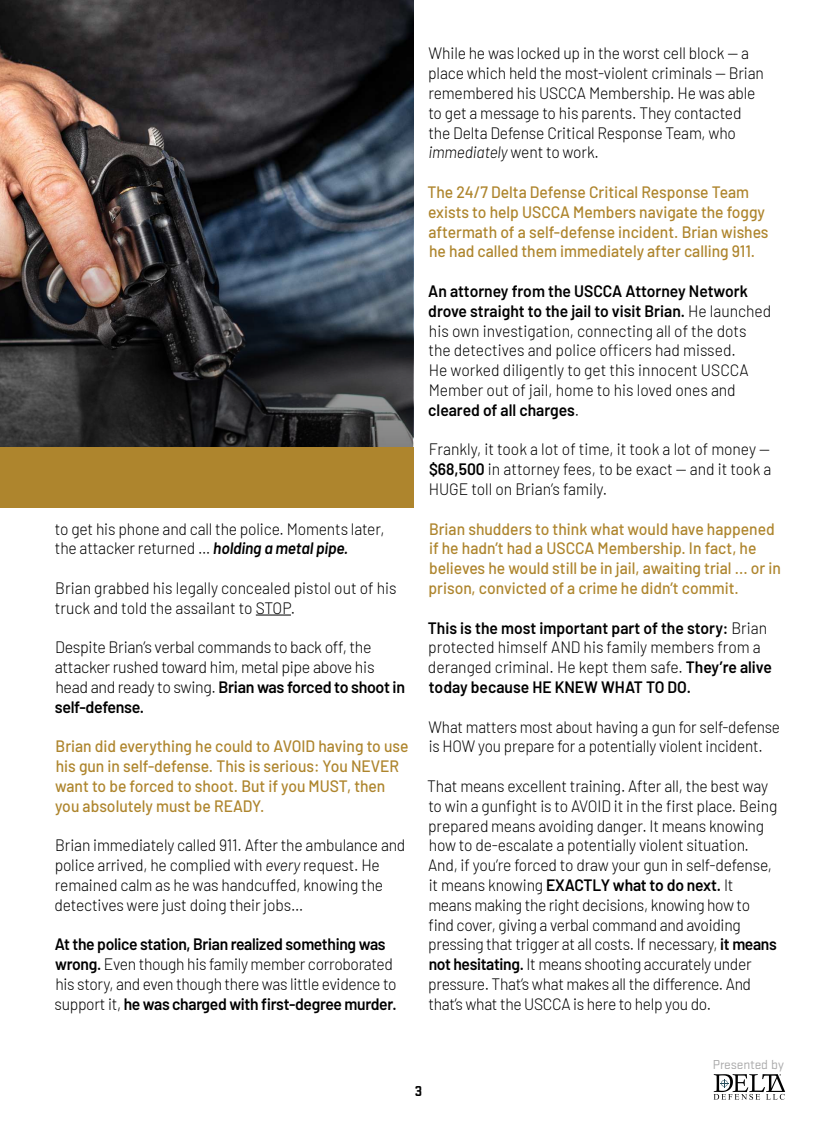
<style>
.page{position:relative;width:837px;height:1134px;background:#fff}
.page>*{position:absolute;margin:0;border:0;box-sizing:border-box;transform-origin:0 0}
.t1{font:300 16.5px/19.8px "Barlow";letter-spacing:-.01em;color:#000;scale:.95 1}
.t2{font:500 16.5px/19.8px "Barlow";color:#ae852d;scale:.95 1}
.t3{font:300 16.5px/19.8px "Barlow";letter-spacing:-.01em;color:#000}
.t4{font:300 16.5px/19.8px "Barlow";letter-spacing:-.01em;color:#000;scale:.93 1}
.t5{font:700 15px "Stratum 1";color:#000}
.t6{font:13.5px "Stratum 1";color:#aaaaab}
.s1{font-weight:600;font-style:italic}
.s2{font-weight:600}
.s3{font-style:italic}
</style>
<div class="page">
<svg style="left:714px;top:1074px;width:71px;height:26px"></svg>
<img style="left:0;top:0;width:413px;height:168px">
<hr style="left:256px;top:615px;width:35px;height:1px;background:#000">
<img style="left:0;top:168px;width:413px;height:279px">
<div style="left:0;top:447px;width:413px;height:61px;background:#ae852d"></div>
<p class="t1" style="left:55px;top:520px;width:348px">to get his phone and call the police. Moments later, the attacker returned … <span class="s1">holding a metal pipe.</span></p>
<p class="t1" style="left:55px;top:579px;width:361px">Brian grabbed his legally concealed pistol out of his truck and told the assailant to STOP.</p>
<p class="t3" style="left:55px;top:639px;width:352px">Despite Brian’s verbal commands to back off, the attacker rushed toward him, metal pipe above his head and ready to swing. <span class="s2">Brian was forced to shoot in self-defense.</span></p>
<p class="t2" style="left:55px;top:738px;width:374px">Brian did everything he could to AVOID having to use his gun in self-defense. This is serious: You NEVER want to be forced to shoot. But if you MUST, then you absolutely must be READY.</p>
<p class="t1" style="left:54px;top:837px;width:371px">Brian immediately called 911. After the ambulance and police arrived, he complied with <span class="s3">every</span> request. He remained calm as he was handcuffed, knowing the detectives were just doing their jobs…</p>
<p class="t1" style="left:55px;top:936px;width:362px"><span class="s2">At the police station, Brian realized something was wrong.</span> Even though his family member corroborated his story, and even though there was little evidence to support it, <span class="s2">he was charged with first-degree murder.</span></p>
<p class="t1" style="left:428px;top:45px;width:355px">While he was locked up in the worst cell block — a place which held the most-violent criminals — Brian remembered his USCCA Membership. He was able to get a message to his parents. They contacted the Delta Defense Critical Response Team, who <span class="s3">immediately</span> went to work.</p>
<p class="t2" style="left:427px;top:184px;width:361px">The 24/7 Delta Defense Critical Response Team exists to help USCCA Members navigate the foggy aftermath of a self-defense incident. Brian wishes he had called them immediately after calling 911.</p>
<p class="t1" style="left:428px;top:282px;width:363px"><span class="s2">An attorney from the USCCA Attorney Network drove straight to the jail to visit Brian.</span> He launched his own investigation, connecting all of the dots the detectives and police officers had missed.<br>He worked diligently to get this innocent USCCA Member out of jail, home to his loved ones and <span class="s2">cleared of all charges</span>.</p>
<p class="t1" style="left:429px;top:441px;width:362px;text-align:justify">Frankly, it took a lot of time, it took a lot of money — <span class="s2">$68,500</span> in attorney fees, to be exact — and it took a HUGE toll on Brian’s family.</p>
<p class="t2" style="left:429px;top:520px;width:372px">Brian shudders to think what would have happened if he hadn’t had a USCCA Membership. In fact, he believes he would still be in jail, awaiting trial ... or in prison, convicted of a crime he didn’t commit.</p>
<p class="t1" style="left:428px;top:619px;width:364px"><span class="s2">This is the most important part of the story:</span> Brian protected himself AND his family members from a deranged criminal. He kept them safe. <span class="s2">They’re alive today because HE KNEW WHAT TO DO.</span></p>
<p class="t4" style="left:429px;top:718px;width:379px">What matters most about having a gun for self-defense is HOW you prepare for a potentially violent incident.</p>
<p class="t1" style="left:427px;top:777px;width:370px">That means excellent training. After all, the best way to win a gunfight is to AVOID it in the first place. Being prepared means avoiding danger. It means knowing how to de-escalate a potentially violent situation.<br>And, if you’re forced to draw your gun in self-defense, it means knowing <span class="s2">EXACTLY what to do next.</span> It means making the right decisions, knowing how to find cover, giving a verbal command and avoiding pressing that trigger at all costs. If necessary, <span class="s2">it means not hesitating.</span> It means shooting accurately under pressure. That’s what makes all the difference. And that’s what the USCCA is here to help you do.</p>
<p class="t6" style="left:713px;top:1060px;width:72px">Presented by</p>
<p class="t5" style="left:415px;top:1086px;width:9px">3</p>
</div>
